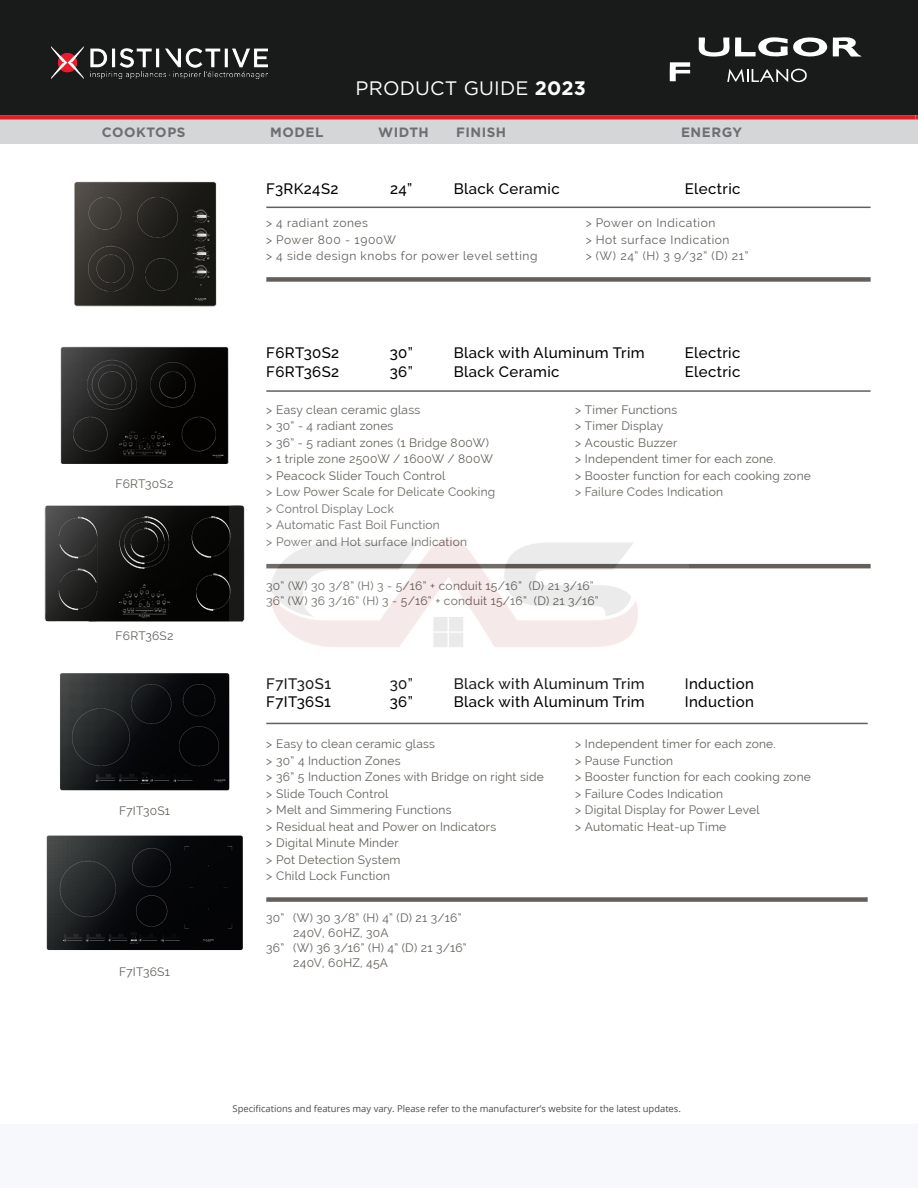
<style>
.page{position:relative;width:918px;height:1188px;background:#fff}
.page>*{position:absolute;margin:0;border:0;box-sizing:border-box;transform-origin:0 0}
.t1{font:19.5px "Gotham";letter-spacing:.01em;color:#fff}
.t2{font:500 15px "Raleway";letter-spacing:.025em;color:#000}
.t3{font:700 13.5px "Gotham";letter-spacing:.04em;color:#6d6e71}
.t4{font:12px/16.5px "Raleway";letter-spacing:.02em;color:#635f5a}
.t5{font:12px/16.5px "Raleway";letter-spacing:.05em;color:#635f5a}
.t6{font:9.3px "Open Sans";color:#514b4b}
.s1{font-weight:700}
</style>
<div class="page">
<div style="left:0;top:0;width:915px;height:115px;background:#191a1a"></div>
<hr style="left:915px;top:0;width:3px;height:115px;background:#191a1a">
<svg style="left:915px;top:115px;width:3px;height:5px"></svg>
<div style="left:0;top:120px;width:915px;height:24px;background:#d4d6d7"></div>
<div style="left:0;top:115px;width:915px;height:5px;background:#df1e26"></div>
<hr style="left:916px;top:120px;width:2px;height:24px;background:#d4d6d7">
<div style="left:0;top:1124px;width:916px;height:64px;background:#f7f8fc"></div>
<hr style="left:916px;top:1124px;width:2px;height:64px;background:#f7f8fc">
<svg style="left:670px;top:62px;width:20px;height:19px"></svg>
<svg style="left:698px;top:37px;width:163px;height:20px"></svg>
<svg style="left:727px;top:68px;width:80px;height:15px"></svg>
<img style="left:51px;top:46px;width:216px;height:32px">
<hr style="left:266px;top:390px;width:605px;height:2px;background:#635f5a">
<hr style="left:266px;top:564px;width:605px;height:4px;background:#635f5a">
<hr style="left:266px;top:723px;width:602px;height:1px;background:#635f5a">
<div style="left:266px;top:897px;width:602px;height:5px;background:#635f5a"></div>
<img style="left:61px;top:347px;width:167px;height:117px">
<img style="left:45px;top:505px;width:185px;height:117px">
<img style="left:60px;top:673px;width:169px;height:118px">
<img style="left:46px;top:836px;width:197px;height:114px">
<hr style="left:266px;top:207px;width:605px;height:1px;background:#635f5a">
<div style="left:266px;top:277px;width:605px;height:5px;background:#635f5a"></div>
<img style="left:74px;top:181px;width:142px;height:125px">
<img style="left:230px;top:505px;width:458px;height:142px">
<h1 class="t1" style="left:356px;top:75px;width:232px">PRODUCT GUIDE <span class="s1">2023</span></h1>
<p class="t3" style="left:102px;top:123px;width:85px">COOKTOPS</p>
<p class="t3" style="left:270px;top:123px;width:55px">MODEL</p>
<p class="t3" style="left:378px;top:123px;width:52px">WIDTH</p>
<p class="t3" style="left:456px;top:123px;width:52px">FINISH</p>
<p class="t3" style="left:681px;top:123px;width:63px">ENERGY</p>
<p class="t2" style="left:266px;top:180px;width:74px">F3RK24S2</p>
<p class="t2" style="left:390px;top:180px;width:24px">24”</p>
<p class="t2" style="left:454px;top:180px;width:107px">Black Ceramic</p>
<p class="t2" style="left:685px;top:180px;width:57px">Electric</p>
<p class="t5" style="left:266px;top:215px;width:273px">&gt; 4 radiant zones<br>&gt; Power 800 - 1900W<br>&gt; 4 side design knobs for power level setting</p>
<p class="t5" style="left:586px;top:215px;width:164px">&gt; Power on Indication<br>&gt; Hot surface Indication<br>&gt; (W) 24” (H) 3 9/32” (D) 21”</p>
<p class="t4" style="left:116px;top:476px;width:60px">F6RT30S2</p>
<p class="t4" style="left:116px;top:628px;width:59px">F6RT36S2</p>
<p class="t4" style="left:119px;top:803px;width:53px">F7IT30S1</p>
<p class="t4" style="left:119px;top:964px;width:52px">F7IT36S1</p>
<p class="t2" style="left:266px;top:344px;width:75px">F6RT30S2</p>
<p class="t2" style="left:390px;top:344px;width:25px">30”</p>
<p class="t2" style="left:454px;top:344px;width:192px">Black with Aluminum Trim</p>
<p class="t2" style="left:685px;top:344px;width:57px">Electric</p>
<p class="t2" style="left:266px;top:363px;width:74px">F6RT36S2</p>
<p class="t2" style="left:390px;top:363px;width:25px">36”</p>
<p class="t2" style="left:454px;top:363px;width:107px">Black Ceramic</p>
<p class="t2" style="left:685px;top:363px;width:57px">Electric</p>
<p class="t4" style="left:266px;top:401px;width:230px">&gt; Easy clean ceramic glass<br>&gt; 30” - 4 radiant zones<br>&gt; 36” - 5 radiant zones (1 Bridge 800W) &gt; 1 triple zone 2500W / 1600W / 800W &gt; Peacock Slider Touch Control<br>&gt; Low Power Scale for Delicate Cooking &gt; Control Display Lock<br>&gt; Automatic Fast Boil Function<br>&gt; Power and Hot surface Indication</p>
<p class="t4" style="left:575px;top:401px;width:237px">&gt; Timer Functions<br>&gt; Timer Display<br>&gt; Acoustic Buzzer<br>&gt; Independent timer for each zone.<br>&gt; Booster function for each cooking zone &gt; Failure Codes Indication</p>
<p class="t4" style="left:266px;top:578px;width:334px;line-height:15px">30” (W) 30 3/8” (H) 3 - 5/16” + conduit 15/16” (D) 21 3/16”<br>36” (W) 36 3/16” (H) 3 - 5/16” + conduit 15/16” (D) 21 3/16”</p>
<p class="t2" style="left:266px;top:675px;width:66px">F7IT30S1</p>
<p class="t2" style="left:390px;top:675px;width:25px">30”</p>
<p class="t2" style="left:454px;top:675px;width:192px">Black with Aluminum Trim</p>
<p class="t2" style="left:685px;top:675px;width:71px">Induction</p>
<p class="t2" style="left:266px;top:693px;width:66px">F7IT36S1</p>
<p class="t2" style="left:390px;top:693px;width:25px">36”</p>
<p class="t2" style="left:454px;top:693px;width:192px">Black with Aluminum Trim</p>
<p class="t2" style="left:685px;top:693px;width:71px">Induction</p>
<p class="t4" style="left:266px;top:736px;width:279px">&gt; Easy to clean ceramic glass<br>&gt; 30” 4 Induction Zones<br>&gt; 36” 5 Induction Zones with Bridge on right side &gt; Slide Touch Control<br>&gt; Melt and Simmering Functions<br>&gt; Residual heat and Power on Indicators<br>&gt; Digital Minute Minder<br>&gt; Pot Detection System<br>&gt; Child Lock Function</p>
<p class="t4" style="left:575px;top:736px;width:237px">&gt; Independent timer for each zone.<br>&gt; Pause Function<br>&gt; Booster function for each cooking zone &gt; Failure Codes Indication<br>&gt; Digital Display for Power Level<br>&gt; Automatic Heat-up Time</p>
<p class="t4" style="left:266px;top:909px;width:197px">30” (W) 30 3/8” (H) 4” (D) 21 3/16”</p>
<p class="t4" style="left:293px;top:924px;width:97px">240V, 60HZ, 30A</p>
<p class="t4" style="left:266px;top:939px;width:202px">36” (W) 36 3/16” (H) 4” (D) 21 3/16”</p>
<p class="t4" style="left:293px;top:954px;width:96px">240V, 60HZ, 45A</p>
<p class="t6" style="left:233px;top:1103px;width:450px">Specifications and features may vary. Please refer to the manufacturer’s website for the latest updates.</p>
</div>
